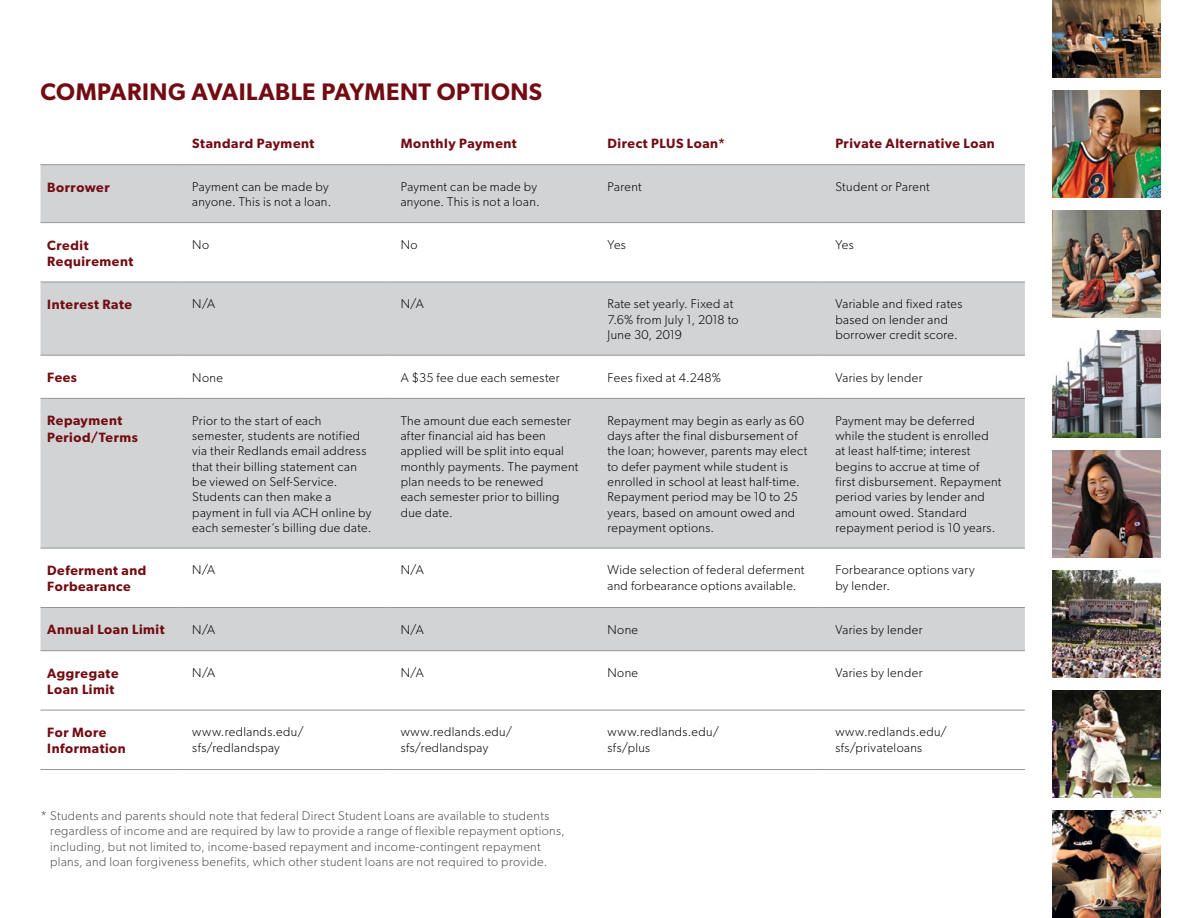
<style>
.page{position:relative;width:1188px;height:918px;background:#fff}
.page>*{position:absolute;margin:0;border:0;box-sizing:border-box;transform-origin:0 0}
.Page_Header_2{font:600 24px "Gibson";letter-spacing:.02em;color:#730b12}
.Est_-_Table_-_Header{font:600 13.5px/16.2px "Gibson";letter-spacing:.04em;color:#730b12}
.Est_-_Table_-_Text{font:300 12.75px/15.3px "Gibson";letter-spacing:.03em;color:#000}
.Main_-_Copy{font:300 12.75px/15.3px "Gibson";letter-spacing:.03em;color:#4d4d4f}
</style>
<div class="page">
<div style="left:40px;top:165px;width:985px;height:57px;background:#d1d3d4"></div>
<svg style="left:40px;top:283px;width:985px;height:367px;fill:#d1d3d4"></svg>
<hr style="left:40px;top:164px;width:139px;height:1px;background:#939598">
<hr style="left:179px;top:164px;width:208px;height:1px;background:#939598">
<hr style="left:387px;top:164px;width:207px;height:1px;background:#939598">
<hr style="left:594px;top:164px;width:228px;height:1px;background:#939598">
<hr style="left:822px;top:164px;width:203px;height:1px;background:#939598">
<hr style="left:40px;top:222px;width:139px;height:1px;background:#939598">
<hr style="left:179px;top:222px;width:208px;height:1px;background:#939598">
<hr style="left:387px;top:222px;width:207px;height:1px;background:#939598">
<hr style="left:594px;top:222px;width:228px;height:1px;background:#939598">
<hr style="left:822px;top:222px;width:203px;height:1px;background:#939598">
<hr style="left:40px;top:282px;width:139px;height:1px;background:#939598">
<hr style="left:179px;top:282px;width:208px;height:1px;background:#939598">
<hr style="left:387px;top:282px;width:207px;height:1px;background:#939598">
<hr style="left:594px;top:282px;width:228px;height:1px;background:#939598">
<hr style="left:822px;top:282px;width:203px;height:1px;background:#939598">
<hr style="left:40px;top:355px;width:139px;height:1px;background:#939598">
<hr style="left:179px;top:355px;width:208px;height:1px;background:#939598">
<hr style="left:387px;top:355px;width:207px;height:1px;background:#939598">
<hr style="left:594px;top:355px;width:228px;height:1px;background:#939598">
<hr style="left:822px;top:355px;width:203px;height:1px;background:#939598">
<hr style="left:40px;top:398px;width:139px;height:1px;background:#939598">
<hr style="left:179px;top:398px;width:208px;height:1px;background:#939598">
<hr style="left:387px;top:398px;width:207px;height:1px;background:#939598">
<hr style="left:594px;top:398px;width:228px;height:1px;background:#939598">
<hr style="left:822px;top:398px;width:203px;height:1px;background:#939598">
<hr style="left:40px;top:548px;width:139px;height:1px;background:#939598">
<hr style="left:179px;top:548px;width:208px;height:1px;background:#939598">
<hr style="left:387px;top:548px;width:207px;height:1px;background:#939598">
<hr style="left:594px;top:548px;width:228px;height:1px;background:#939598">
<hr style="left:822px;top:548px;width:203px;height:1px;background:#939598">
<hr style="left:40px;top:607px;width:139px;height:1px;background:#939598">
<hr style="left:179px;top:607px;width:208px;height:1px;background:#939598">
<hr style="left:387px;top:607px;width:207px;height:1px;background:#939598">
<hr style="left:594px;top:607px;width:228px;height:1px;background:#939598">
<hr style="left:822px;top:607px;width:203px;height:1px;background:#939598">
<hr style="left:40px;top:650px;width:139px;height:1px;background:#939598">
<hr style="left:179px;top:650px;width:208px;height:1px;background:#939598">
<hr style="left:387px;top:650px;width:207px;height:1px;background:#939598">
<hr style="left:594px;top:650px;width:228px;height:1px;background:#939598">
<hr style="left:822px;top:650px;width:203px;height:1px;background:#939598">
<hr style="left:40px;top:710px;width:139px;height:1px;background:#939598">
<hr style="left:179px;top:710px;width:208px;height:1px;background:#939598">
<hr style="left:387px;top:710px;width:207px;height:1px;background:#939598">
<hr style="left:594px;top:710px;width:228px;height:1px;background:#939598">
<hr style="left:822px;top:710px;width:203px;height:1px;background:#939598">
<hr style="left:40px;top:769px;width:139px;height:1px;background:#939598">
<hr style="left:179px;top:769px;width:208px;height:1px;background:#939598">
<hr style="left:387px;top:769px;width:207px;height:1px;background:#939598">
<hr style="left:594px;top:769px;width:228px;height:1px;background:#939598">
<hr style="left:822px;top:769px;width:203px;height:1px;background:#939598">
<img style="left:1053px;top:810px;width:108px;height:108px">
<img style="left:1053px;top:330px;width:108px;height:108px">
<img style="left:1053px;top:450px;width:108px;height:108px">
<img style="left:1053px;top:210px;width:108px;height:108px">
<img style="left:1053px;top:90px;width:108px;height:108px">
<img style="left:1053px;top:570px;width:108px;height:108px">
<img style="left:1053px;top:0;width:108px;height:78px">
<img style="left:1053px;top:690px;width:108px;height:108px">
<p class="Page_Header_2" style="left:40px;top:78px;width:503px">COMPARING AVAILABLE PAYMENT OPTIONS</p>
<p class="Est_-_Table_-_Header" style="left:192px;top:135px;width:124px">Standard Payment</p>
<p class="Est_-_Table_-_Header" style="left:401px;top:135px;width:118px">Monthly Payment</p>
<p class="Est_-_Table_-_Header" style="left:608px;top:135px;width:119px">Direct PLUS Loan*</p>
<p class="Est_-_Table_-_Header" style="left:835px;top:135px;width:161px">Private Alternative Loan</p>
<p class="Est_-_Table_-_Header" style="left:47px;top:179px;width:64px">Borrower</p>
<p class="Est_-_Table_-_Text" style="left:192px;top:179px;width:141px">Payment can be made by anyone. This is not a loan.</p>
<p class="Est_-_Table_-_Text" style="left:401px;top:179px;width:141px">Payment can be made by anyone. This is not a loan.</p>
<p class="Est_-_Table_-_Text" style="left:608px;top:179px;width:36px">Parent</p>
<p class="Est_-_Table_-_Text" style="left:835px;top:179px;width:96px">Student or Parent</p>
<p class="Est_-_Table_-_Header" style="left:47px;top:237px;width:88px">Credit<br>Requirement</p>
<p class="Est_-_Table_-_Text" style="left:192px;top:237px;width:18px">No</p>
<p class="Est_-_Table_-_Text" style="left:401px;top:237px;width:18px">No</p>
<p class="Est_-_Table_-_Text" style="left:608px;top:237px;width:20px">Yes</p>
<p class="Est_-_Table_-_Text" style="left:835px;top:237px;width:20px">Yes</p>
<p class="Est_-_Table_-_Header" style="left:47px;top:296px;width:86px">Interest Rate</p>
<p class="Est_-_Table_-_Text" style="left:192px;top:296px;width:25px">N/A</p>
<p class="Est_-_Table_-_Text" style="left:401px;top:296px;width:25px">N/A</p>
<p class="Est_-_Table_-_Text" style="left:608px;top:296px;width:133px">Rate set yearly. Fixed at<br>7.6% from July 1, 2018 to<br>June 30, 2019</p>
<p class="Est_-_Table_-_Text" style="left:835px;top:296px;width:129px">Variable and fixed rates based on lender and borrower credit score.</p>
<p class="Est_-_Table_-_Header" style="left:47px;top:369px;width:31px">Fees</p>
<p class="Est_-_Table_-_Text" style="left:192px;top:369px;width:32px">None</p>
<p class="Est_-_Table_-_Text" style="left:401px;top:369px;width:160px">A $35 fee due each semester</p>
<p class="Est_-_Table_-_Text" style="left:608px;top:369px;width:115px">Fees fixed at 4.248%</p>
<p class="Est_-_Table_-_Text" style="left:835px;top:369px;width:89px">Varies by lender</p>
<p class="Est_-_Table_-_Header" style="left:47px;top:412px;width:92px">Repayment<br>Period/Terms</p>
<p class="Est_-_Table_-_Text" style="left:192px;top:413px;width:181px">Prior to the start of each semester, students are notified via their Redlands email address that their billing statement can be viewed on Self-Service.<br>Students can then make a payment in full via ACH online by each semester’s billing due date.</p>
<p class="Est_-_Table_-_Text" style="left:401px;top:413px;width:179px">The amount due each semester after financial aid has been applied will be split into equal monthly payments. The payment plan needs to be renewed<br>each semester prior to billing due date.</p>
<p class="Est_-_Table_-_Text" style="left:608px;top:413px;width:201px">Repayment may begin as early as 60 days after the final disbursement of the loan; however, parents may elect to defer payment while student is enrolled in school at least half-time.<br>Repayment period may be 10 to 25 years, based on amount owed and repayment options.</p>
<p class="Est_-_Table_-_Text" style="left:835px;top:413px;width:167px">Payment may be deferred while the student is enrolled at least half-time; interest begins to accrue at time of first disbursement. Repayment period varies by lender and amount owed. Standard repayment period is 10 years.</p>
<p class="Est_-_Table_-_Header" style="left:47px;top:562px;width:101px">Deferment and<br>Forbearance</p>
<p class="Est_-_Table_-_Text" style="left:192px;top:562px;width:25px">N/A</p>
<p class="Est_-_Table_-_Text" style="left:401px;top:562px;width:25px">N/A</p>
<p class="Est_-_Table_-_Text" style="left:608px;top:562px;width:199px">Wide selection of federal deferment and forbearance options available.</p>
<p class="Est_-_Table_-_Text" style="left:835px;top:562px;width:141px">Forbearance options vary by lender.</p>
<p class="Est_-_Table_-_Header" style="left:47px;top:621px;width:119px">Annual Loan Limit</p>
<p class="Est_-_Table_-_Text" style="left:192px;top:622px;width:25px">N/A</p>
<p class="Est_-_Table_-_Text" style="left:401px;top:622px;width:25px">N/A</p>
<p class="Est_-_Table_-_Text" style="left:608px;top:622px;width:32px">None</p>
<p class="Est_-_Table_-_Text" style="left:835px;top:622px;width:89px">Varies by lender</p>
<p class="Est_-_Table_-_Header" style="left:47px;top:665px;width:73px">Aggregate<br>Loan Limit</p>
<p class="Est_-_Table_-_Text" style="left:192px;top:665px;width:25px">N/A</p>
<p class="Est_-_Table_-_Text" style="left:401px;top:665px;width:25px">N/A</p>
<p class="Est_-_Table_-_Text" style="left:608px;top:665px;width:32px">None</p>
<p class="Est_-_Table_-_Text" style="left:835px;top:665px;width:89px">Varies by lender</p>
<p class="Est_-_Table_-_Header" style="left:47px;top:724px;width:80px">For More<br>Information</p>
<p class="Est_-_Table_-_Text" style="left:192px;top:724px;width:113px">www.redlands.edu/ sfs/redlandspay</p>
<p class="Est_-_Table_-_Text" style="left:401px;top:724px;width:113px">www.redlands.edu/ sfs/redlandspay</p>
<p class="Est_-_Table_-_Text" style="left:608px;top:724px;width:113px">www.redlands.edu/ sfs/plus</p>
<p class="Est_-_Table_-_Text" style="left:835px;top:724px;width:113px">www.redlands.edu/ sfs/privateloans</p>
<p class="Main_-_Copy" style="left:50px;top:808px;width:516px;text-indent:-10px">* Students and parents should note that federal Direct Student Loans are available to students regardless of income and are required by law to provide a range of flexible repayment options, including, but not limited to, income-based repayment and income-contingent repayment plans, and loan forgiveness benefits, which other student loans are not required to provide.</p>
</div>
